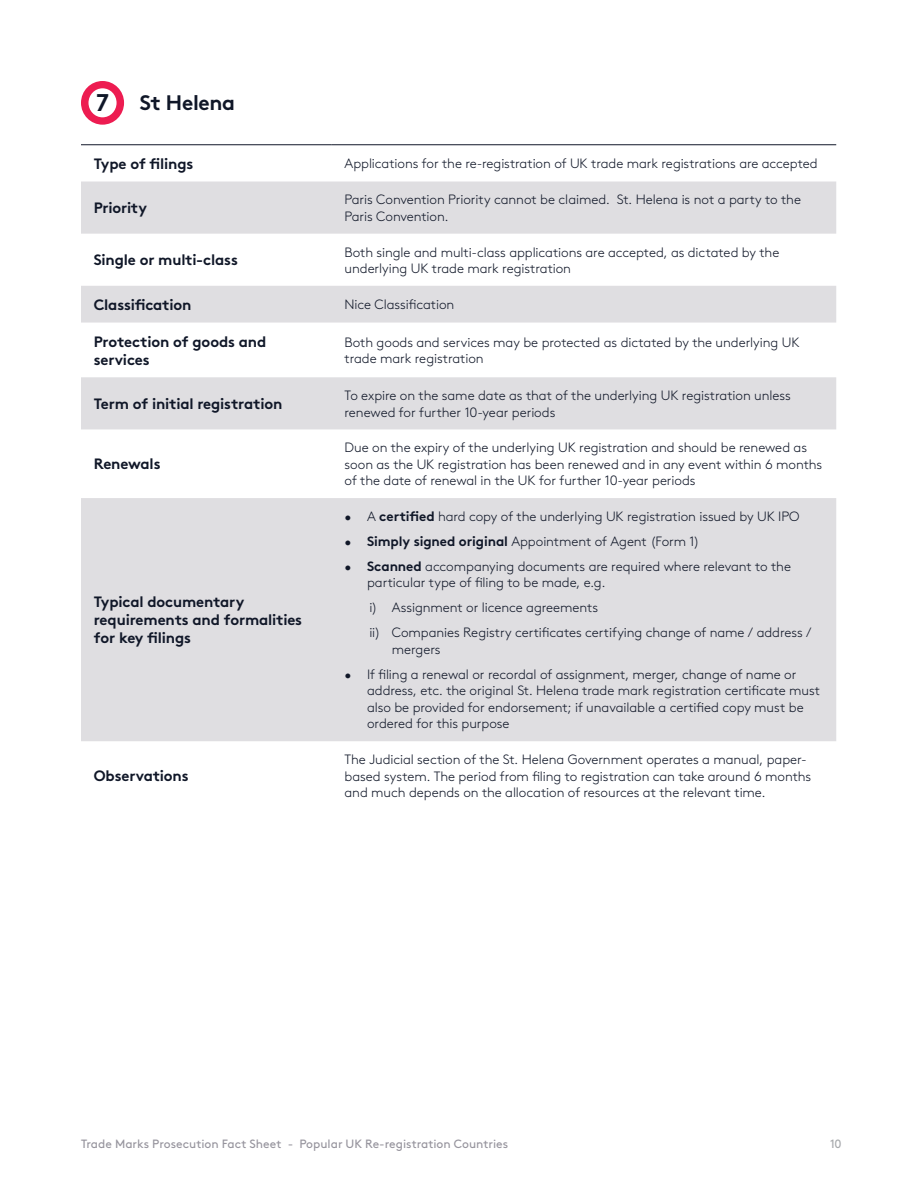
<style>
.page{position:relative;width:918px;height:1188px;background:#fff}
.page>*{position:absolute;margin:0;border:0;box-sizing:border-box;transform-origin:0 0}
.t1{font:700 24.15px "Brown Std";color:#101728}
.t2{font:700 21px "Brown Std";letter-spacing:-.015em;color:#101728}
.t3{font:700 15px/18px "Brown Std";letter-spacing:-.01em;color:#101728}
.t4{font:300 13.5px/16.5px "Brown Std";letter-spacing:-.005em;color:#101728}
.t5{font:12px "Brown Std";color:#96949d}
.t6{font:12px "Brown Std";color:#a7a9ac}
.s1{font-weight:700}
</style>
<div class="page">
<svg style="left:81px;top:81px;width:43px;height:44px"></svg>
<svg style="left:81px;top:145px;width:755px;height:37px"></svg>
<svg style="left:81px;top:182px;width:755px;height:559px;fill:#dfdee1"></svg>
<hr style="left:81px;top:144px;width:251px;height:1px;background:#101728">
<hr style="left:332px;top:144px;width:504px;height:1px;background:#101728">
<h1 class="t1" style="left:96px;top:88px;width:14px">7</h1>
<h2 class="t2" style="left:140px;top:90px;width:97px">St Helena</h2>
<p class="t3" style="left:94px;top:154px;width:101px">Type of filings</p>
<p class="t4" style="left:345px;top:155px;width:475px">Applications for the re-registration of UK trade mark registrations are accepted</p>
<p class="t3" style="left:94px;top:199px;width:55px">Priority</p>
<p class="t4" style="left:345px;top:192px;width:458px">Paris Convention Priority cannot be claimed. St. Helena is not a party to the<br>Paris Convention.</p>
<p class="t3" style="left:94px;top:251px;width:146px">Single or multi-class</p>
<p class="t4" style="left:345px;top:244px;width:436px">Both single and multi-class applications are accepted, as dictated by the underlying UK trade mark registration</p>
<p class="t3" style="left:94px;top:295px;width:99px">Classification</p>
<p class="t4" style="left:345px;top:297px;width:111px">Nice Classification</p>
<p class="t3" style="left:94px;top:332px;width:174px">Protection of goods and services</p>
<p class="t4" style="left:345px;top:334px;width:457px">Both goods and services may be protected as dictated by the underlying UK trade mark registration</p>
<p class="t3" style="left:94px;top:395px;width:190px">Term of initial registration</p>
<p class="t4" style="left:345px;top:387px;width:448px">To expire on the same date as that of the underlying UK registration unless renewed for further 10-year periods</p>
<p class="t3" style="left:94px;top:455px;width:68px">Renewals</p>
<p class="t4" style="left:345px;top:440px;width:479px">Due on the expiry of the underlying UK registration and should be renewed as soon as the UK registration has been renewed and in any event within 6 months of the date of renewal in the UK for further 10-year periods</p>
<p class="t3" style="left:94px;top:593px;width:210px">Typical documentary requirements and formalities for key filings</p>
<p class="t3" style="left:94px;top:767px;width:96px">Observations</p>
<p class="t4" style="left:345px;top:508px;width:456px">• A <span class="s1">certified</span> hard copy of the underlying UK registration issued by UK IPO</p>
<p class="t4" style="left:345px;top:533px;width:356px">• <span class="s1">Simply signed original</span> Appointment of Agent (Form 1)</p>
<p class="t4" style="left:367px;top:558px;width:425px;text-indent:-23px">• <span class="s1">Scanned</span> accompanying documents are required where relevant to the particular type of filing to be made, e.g.</p>
<p class="t4" style="left:369px;top:595px;width:444px;line-height:25px">i) Assignment or licence agreements<br>ii) Companies Registry certificates certifying change of name / address /</p>
<p class="t4" style="left:392px;top:641px;width:50px">mergers</p>
<p class="t4" style="left:367px;top:666px;width:455px;text-indent:-23px">• If filing a renewal or recordal of assignment, merger, change of name or address, etc. the original St. Helena trade mark registration certificate must also be provided for endorsement; if unavailable a certified copy must be ordered for this purpose</p>
<p class="t4" style="left:345px;top:751px;width:468px">The Judicial section of the St. Helena Government operates a manual, paper&shy;based system. The period from filing to registration can take around 6 months and much depends on the allocation of resources at the relevant time.</p>
<p class="t5" style="left:81px;top:1136px;width:429px">Trade Marks Prosecution Fact Sheet - Popular UK Re-registration Countries</p>
<p class="t6" style="left:830px;top:1136px;width:13px">10</p>
</div>
